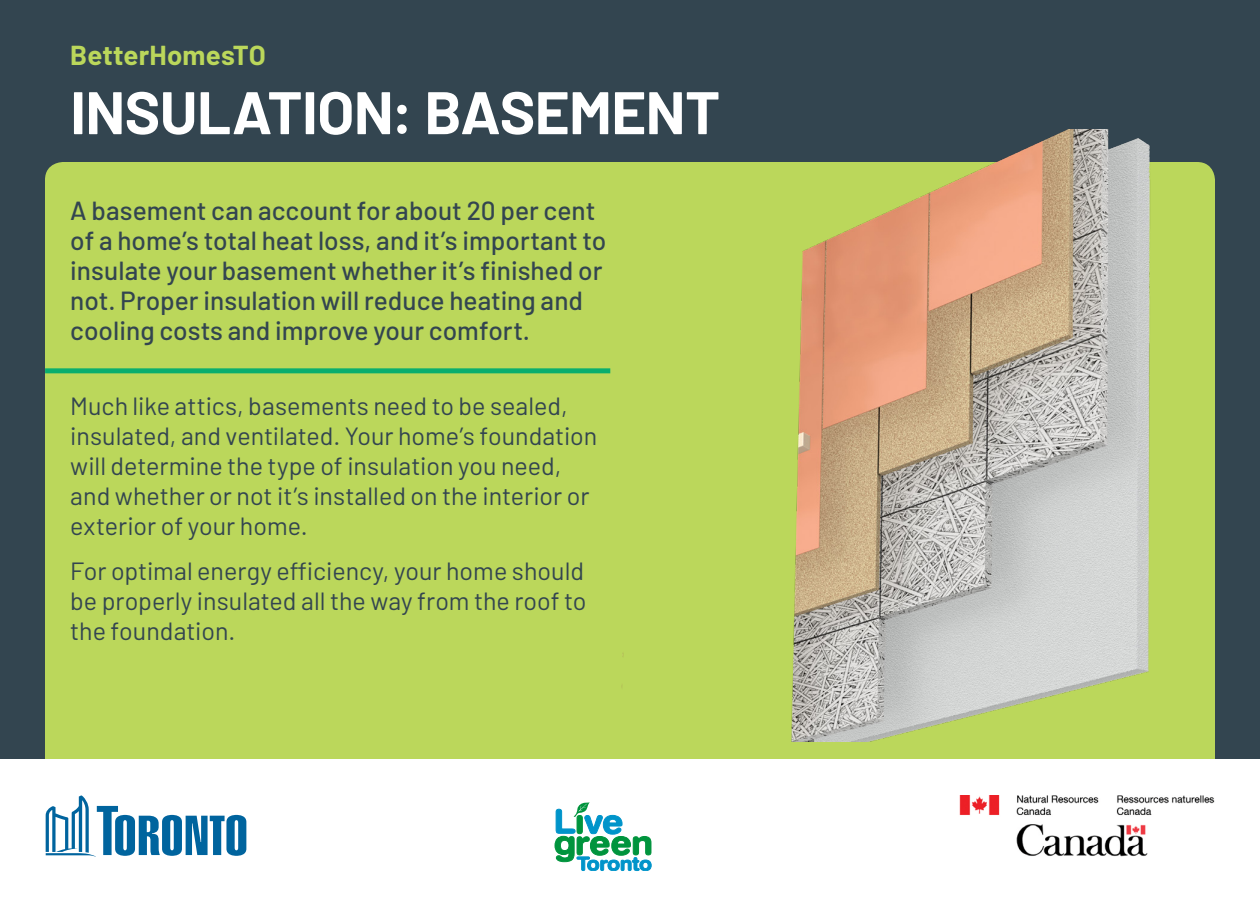
<style>
.page{position:relative;width:1260px;height:900px;background:#334550}
.page>*{position:absolute;margin:0;border:0;box-sizing:border-box;transform-origin:0 0}
.t1{font:700 60px "Barlow";letter-spacing:-.01em;color:#fff}
.t2{font:700 27.5px "Barlow";letter-spacing:.005em;color:#bbd75b}
.t3{font:500 26.25px/30px "Barlow";color:#334550}
.t4{font:25px/30px "Barlow";color:#334550}
</style>
<div class="page">
<div style="left:45px;top:162px;width:1170px;height:635px;background:#bbd75b;border-radius:18px"></div>
<div style="left:45px;top:368px;width:565px;height:5px;background:#09ae6e"></div>
<img style="left:470px;top:129px;width:745px;height:612px">
<div style="left:0;top:759px;width:1260px;height:141px;background:#fff"></div>
<svg style="left:46px;top:795px;width:200px;height:62px"></svg>
<svg style="left:555px;top:802px;width:96px;height:69px"></svg>
<img style="left:959px;top:796px;width:256px;height:61px">
<p class="t2" style="left:70px;top:35px;width:197px">BetterHomesTO</p>
<h1 class="t1" style="left:70px;top:68px;width:651px">INSULATION: BASEMENT</h1>
<p class="t3" style="left:70px;top:194px;width:538px">A basement can account for about 20 per cent of a home’s total heat loss, and it’s important to insulate your basement whether it’s finished or not. Proper insulation will reduce heating and cooling costs and improve your comfort.</p>
<p class="t4" style="left:70px;top:389px;width:529px">Much like attics, basements need to be sealed, insulated, and ventilated. Your home’s foundation will determine the type of insulation you need, and whether or not it’s installed on the interior or exterior of your home.</p>
<p class="t4" style="left:70px;top:554px;width:518px;text-align:justify">For optimal energy efficiency, your home should be properly insulated all the way from the roof to the foundation.</p>
</div>
